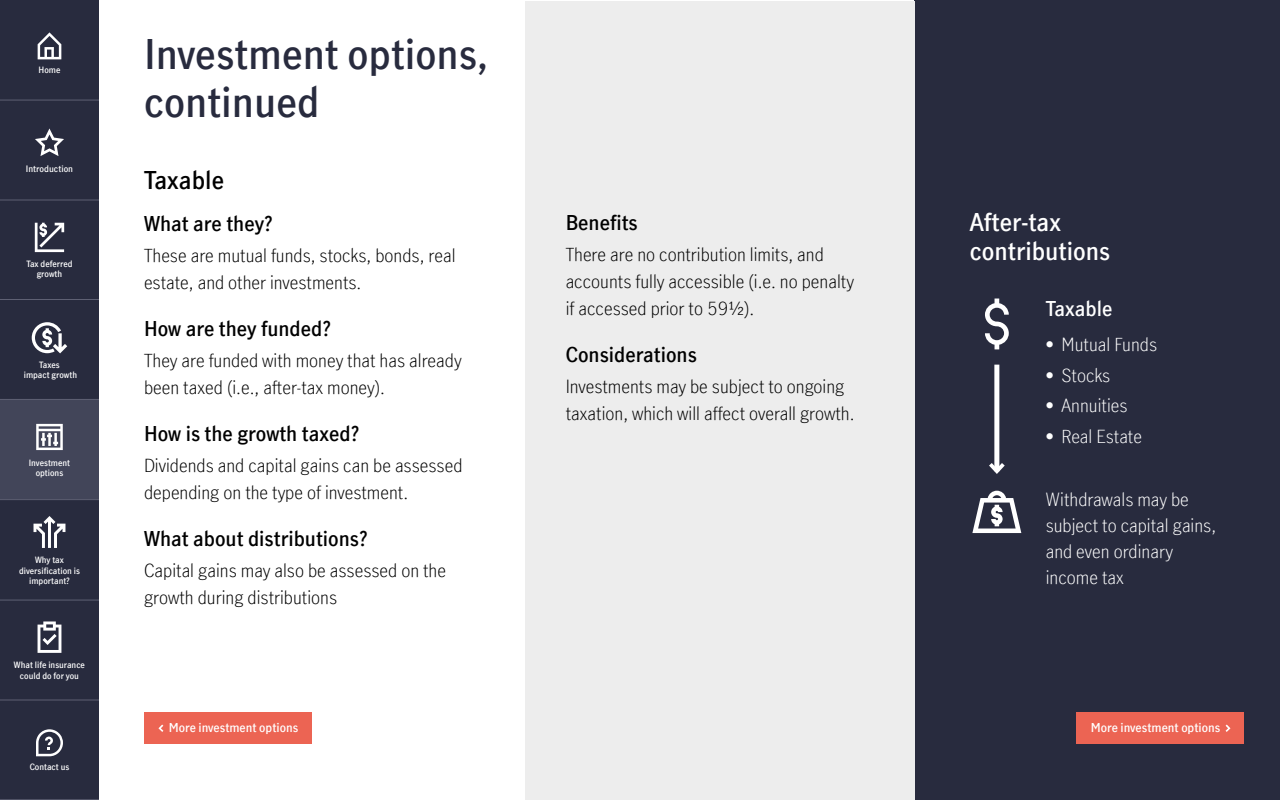
<style>
.page{position:relative;width:1280px;height:800px;background:#fff}
.page>*{position:absolute;margin:0;border:0;box-sizing:border-box;transform-origin:0 0}
.page_head{font:600 40px/48px "Manulife JH Sans Optimized";color:#282b3e}
.t1{font:600 24px/28.8px "Manulife JH Sans Optimized";color:#fff}
.t2{font:600 24px "Manulife JH Sans Optimized";color:#000}
.t3{font:600 20px "Manulife JH Sans Optimized";color:#000}
.t4{font:600 20px "Manulife JH Sans Optimized";color:#fff}
.t5{font:300 18px/27px "Manulife JH Sans Optimized";color:#000}
.t6{font:300 18px/26px "Manulife JH Sans Optimized";color:#fff}
.t7{font:600 12px "Manulife JH Sans Optimized";color:#fff}
.t8{font:600 8.7px "Manulife JH Sans Optimized";color:#fff}
.t9{font:600 8.5px/10.2px "Manulife JH Sans Optimized";color:#fff;text-align:center}
</style>
<div class="page">
<div style="left:0;top:0;width:99px;height:800px;background:#282b3e"></div>
<div style="left:914px;top:0;width:366px;height:800px;background:#282b3e"></div>
<div style="left:994px;top:365px;width:5px;height:106px;background:#fff"></div>
<svg style="left:989px;top:459px;width:16px;height:15px"></svg>
<svg style="left:985px;top:299px;width:24px;height:50px"></svg>
<svg style="left:972px;top:491px;width:49px;height:42px"></svg>
<div style="left:1076px;top:712px;width:168px;height:31px;background:#ec6453"></div>
<svg style="left:1226px;top:725px;width:4px;height:7px"></svg>
<div style="left:525px;top:1px;width:389px;height:799px;background:#ededed"></div>
<div style="left:144px;top:712px;width:168px;height:31px;background:#ec6453"></div>
<svg style="left:158px;top:725px;width:5px;height:7px"></svg>
<div style="left:0;top:399px;width:99px;height:100px;background:#424559"></div>
<hr style="left:0;top:100px;width:99px;height:1px;background:#5e6073">
<hr style="left:0;top:299px;width:99px;height:1px;background:#5e6073">
<hr style="left:0;top:200px;width:99px;height:1px;background:#5e6073">
<hr style="left:0;top:600px;width:99px;height:1px;background:#5e6073">
<hr style="left:0;top:499px;width:99px;height:1px;background:#5e6073">
<hr style="left:0;top:399px;width:99px;height:1px;background:#5e6073">
<hr style="left:0;top:700px;width:99px;height:1px;background:#5e6073">
<hr style="left:0;top:799px;width:99px;height:1px;background:#5e6073">
<svg style="left:36px;top:729px;width:27px;height:27px"></svg>
<svg style="left:38px;top:32px;width:23px;height:27px"></svg>
<svg style="left:35px;top:128px;width:29px;height:28px"></svg>
<svg style="left:35px;top:223px;width:29px;height:29px"></svg>
<svg style="left:36px;top:424px;width:27px;height:26px"></svg>
<svg style="left:34px;top:516px;width:31px;height:32px"></svg>
<svg style="left:32px;top:322px;width:35px;height:31px"></svg>
<svg style="left:38px;top:621px;width:23px;height:32px"></svg>
<p class="t9" style="left:39px;top:65px;width:23px">Home</p>
<p class="t8" style="left:26px;top:162px;width:49px">Introduction</p>
<p class="t9" style="left:26px;top:258px;width:48px">Tax deferred growth</p>
<p class="t9" style="left:24px;top:359px;width:55px">Taxes<br>impact growth</p>
<p class="t9" style="left:29px;top:457px;width:43px">Investment options</p>
<p class="t9" style="left:19px;top:555px;width:62px">Why tax diversification is important?</p>
<p class="t9" style="left:14px;top:660px;width:73px">What life insurance could do for you</p>
<p class="t9" style="left:30px;top:761px;width:41px">Contact us</p>
<p class="page_head" style="left:144px;top:29px;width:346px">Investment options, continued</p>
<p class="t2" style="left:144px;top:164px;width:82px">Taxable</p>
<p class="t3" style="left:144px;top:210px;width:130px">What are they?</p>
<p class="t5" style="left:144px;top:242px;width:313px">These are mutual funds, stocks, bonds, real estate, and other investments.</p>
<p class="t3" style="left:144px;top:315px;width:189px">How are they funded?</p>
<p class="t5" style="left:144px;top:347px;width:319px">They are funded with money that has already been taxed (i.e., after-tax money).</p>
<p class="t3" style="left:144px;top:420px;width:217px">How is the growth taxed?</p>
<p class="t5" style="left:144px;top:452px;width:320px">Dividends and capital gains can be assessed depending on the type of investment.</p>
<p class="t3" style="left:144px;top:525px;width:225px">What about distributions?</p>
<p class="t5" style="left:144px;top:557px;width:304px">Capital gains may also be assessed on the growth during distributions</p>
<p class="t7" style="left:169px;top:719px;width:131px">More investment options</p>
<p class="t3" style="left:566px;top:209px;width:74px">Benefits</p>
<p class="t5" style="left:566px;top:241px;width:290px">There are no contribution limits, and accounts fully accessible (i.e. no penalty if accessed prior to 59½).</p>
<p class="t3" style="left:566px;top:341px;width:133px">Considerations</p>
<p class="t5" style="left:566px;top:373px;width:290px">Investments may be subject to ongoing taxation, which will affect overall growth.</p>
<p class="t1" style="left:970px;top:207px;width:142px">After-tax contributions</p>
<p class="t4" style="left:1046px;top:295px;width:68px">Taxable</p>
<p class="t6" style="left:1046px;top:331px;width:113px">• Mutual Funds</p>
<p class="t6" style="left:1046px;top:362px;width:66px">• Stocks</p>
<p class="t6" style="left:1046px;top:392px;width:83px">• Annuities</p>
<p class="t6" style="left:1046px;top:422px;width:98px">• Real Estate</p>
<p class="t6" style="left:1046px;top:486px;width:172px">Withdrawals may be subject to capital gains, and even ordinary income tax</p>
<p class="t7" style="left:1091px;top:719px;width:131px">More investment options</p>
</div>
